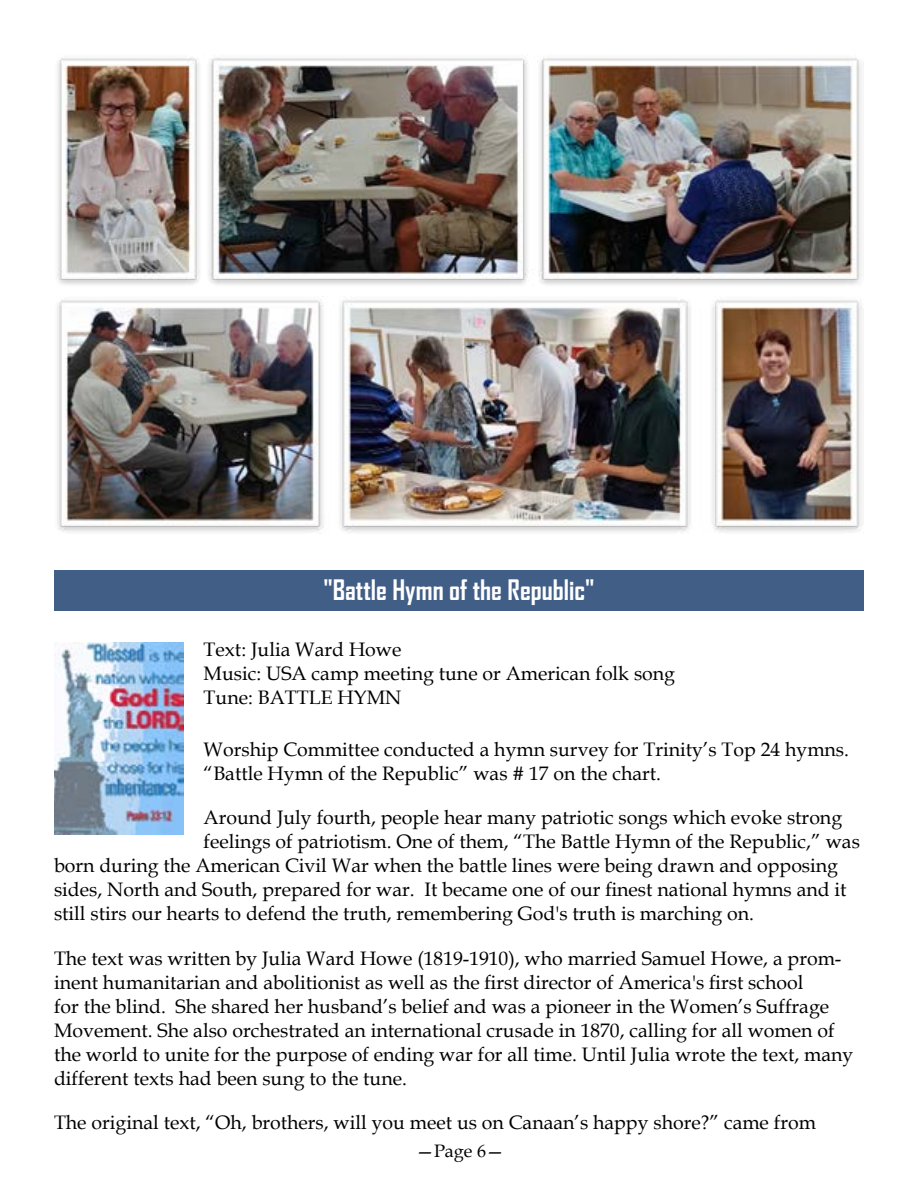
<style>
.page{position:relative;width:918px;height:1188px;background:#fff}
.page>*{position:absolute;margin:0;border:0;box-sizing:border-box;transform-origin:0 0}
.t1{font:700 27px "Agency FB";color:#fff}
.t2{font:19.5px/24px "Book Antiqua";color:#000}
.t3{font:18px "Book Antiqua";color:#000}
</style>
<div class="page">
<img style="left:57px;top:54px;width:805px;height:231px">
<img style="left:57px;top:296px;width:805px;height:237px">
<div style="left:54px;top:570px;width:810px;height:40px;background:#415e87"></div>
<img style="left:54px;top:642px;width:129px;height:192px">
<h1 class="t1" style="left:323px;top:573px;width:273px">"Battle Hymn of the Republic"</h1>
<p class="t2" style="left:204px;top:637px;width:473px">Text: Julia Ward Howe<br>Music: USA camp meeting tune or American folk song<br>Tune: BATTLE HYMN</p>
<p class="t2" style="left:204px;top:737px;width:647px">Worship Committee conducted a hymn survey for Trinity’s Top 24 hymns. “Battle Hymn of the Republic” was # 17 on the chart.</p>
<p class="t2" style="left:204px;top:805px;width:640px">Around July fourth, people hear many patriotic songs which evoke strong</p>
<p class="t2" style="left:204px;top:829px;width:658px">feelings of patriotism. One of them, “The Battle Hymn of the Republic,” was</p>
<p class="t2" style="left:54px;top:853px;width:786px">born during the American Civil War when the battle lines were being drawn and opposing</p>
<p class="t2" style="left:54px;top:877px;width:794px">sides, North and South, prepared for war. It became one of our finest national hymns and it</p>
<p class="t2" style="left:54px;top:901px;width:702px">still stirs our hearts to defend the truth, remembering God's truth is marching on.</p>
<p class="t2" style="left:54px;top:946px;width:801px">The text was written by Julia Ward Howe (1819-1910), who married Samuel Howe, a prom&shy;inent humanitarian and abolitionist as well as the first director of America's first school<br>for the blind. She shared her husband’s belief and was a pioneer in the Women’s Suffrage Movement. She also orchestrated an international crusade in 1870, calling for all women of the world to unite for the purpose of ending war for all time. Until Julia wrote the text, many different texts had been sung to the tune.</p>
<p class="t2" style="left:54px;top:1110px;width:763px">The original text, “Oh, brothers, will you meet us on Canaan’s happy shore?” came from</p>
<p class="t3" style="left:416px;top:1138px;width:90px">—Page 6—</p>
</div>
